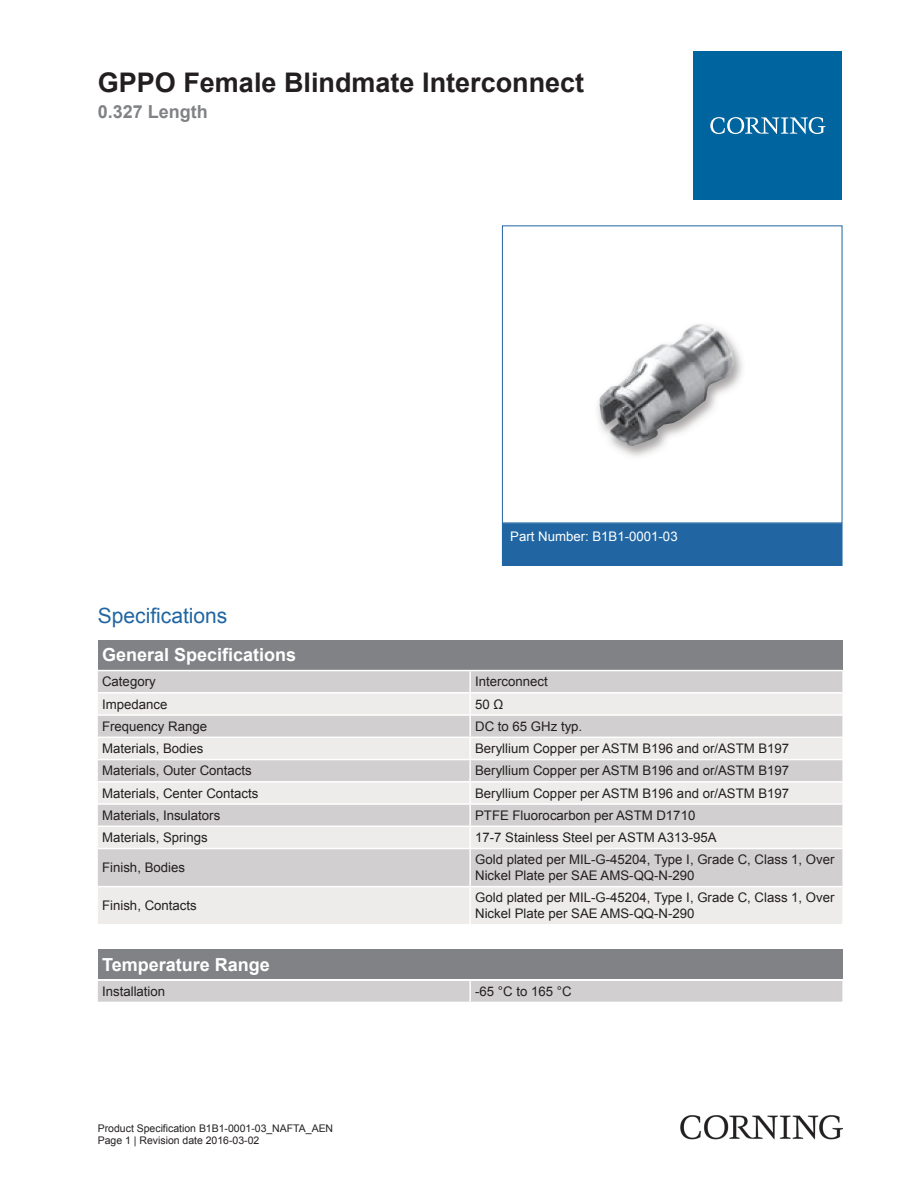
<style>
.page{position:relative;width:919px;height:1187px;background:#fff}
.page>*{position:absolute;margin:0;border:0;box-sizing:border-box;transform-origin:0 0}
.t1{font:700 27px "Arial";color:#231f20}
.t2{font:21px "Arial";color:#2166a2}
.t3{font:700 18px "Arial";color:#fff}
.t4{font:700 18px "Arial";color:#808285}
.t5{font:13.2px/15.9px "Arial";color:#231f20}
.t6{font:13.2px "Arial";color:#fff}
.t7{font:10.5px/12.6px "Arial";color:#231f20}
</style>
<div class="page">
<img style="left:598px;top:324px;width:144px;height:133px">
<div style="left:502px;top:523px;width:340px;height:42px;background:#2166a2"></div>
<div style="left:502px;top:523px;width:340px;height:43px;border:1px solid #2166a2"></div>
<div style="left:98px;top:640px;width:744px;height:29px;background:#808285"></div>
<div style="left:98px;top:671px;width:744px;height:21px;background:#d1cfcf"></div>
<svg style="left:98px;top:694px;width:744px;height:229px;fill:#edeceb"></svg>
<hr style="left:469px;top:671px;width:2px;height:21px;background:#fff">
<hr style="left:469px;top:693px;width:2px;height:21px;background:#fff">
<hr style="left:469px;top:715px;width:2px;height:21px;background:#fff">
<hr style="left:469px;top:738px;width:2px;height:20px;background:#fff">
<hr style="left:469px;top:760px;width:2px;height:21px;background:#fff">
<hr style="left:469px;top:782px;width:2px;height:21px;background:#fff">
<hr style="left:469px;top:804px;width:2px;height:21px;background:#fff">
<hr style="left:469px;top:827px;width:2px;height:20px;background:#fff">
<hr style="left:469px;top:849px;width:2px;height:36px;background:#fff">
<hr style="left:469px;top:887px;width:2px;height:36px;background:#fff">
<hr style="left:98px;top:714px;width:372px;height:1px;background:#fff">
<hr style="left:470px;top:714px;width:372px;height:1px;background:#fff">
<hr style="left:98px;top:736px;width:372px;height:2px;background:#fff">
<hr style="left:470px;top:736px;width:372px;height:2px;background:#fff">
<hr style="left:98px;top:758px;width:372px;height:2px;background:#fff">
<hr style="left:470px;top:758px;width:372px;height:2px;background:#fff">
<hr style="left:98px;top:781px;width:372px;height:1px;background:#fff">
<hr style="left:470px;top:781px;width:372px;height:1px;background:#fff">
<hr style="left:98px;top:803px;width:372px;height:1px;background:#fff">
<hr style="left:470px;top:803px;width:372px;height:1px;background:#fff">
<hr style="left:98px;top:825px;width:372px;height:2px;background:#fff">
<hr style="left:470px;top:825px;width:372px;height:2px;background:#fff">
<hr style="left:98px;top:847px;width:372px;height:2px;background:#fff">
<hr style="left:470px;top:847px;width:372px;height:2px;background:#fff">
<hr style="left:98px;top:885px;width:372px;height:2px;background:#fff">
<hr style="left:470px;top:885px;width:372px;height:2px;background:#fff">
<div style="left:98px;top:949px;width:744px;height:30px;background:#808285"></div>
<div style="left:98px;top:981px;width:744px;height:20px;background:#d1cfcf"></div>
<hr style="left:469px;top:980px;width:2px;height:21px;background:#fff">
<div style="left:693px;top:51px;width:149px;height:149px;background:#00649e"></div>
<svg style="left:710px;top:117px;width:115px;height:17px"></svg>
<img style="left:680px;top:1115px;width:162px;height:24px">
<h1 class="t1" style="left:98px;top:64px;width:488px">GPPO Female Blindmate Interconnect</h1>
<h3 class="t4" style="left:98px;top:100px;width:112px">0.327 Length</h3>
<p class="t6" style="left:510px;top:527px;width:169px">Part Number: B1B1-0001-03</p>
<h2 class="t2" style="left:98px;top:602px;width:131px">Specifications</h2>
<h3 class="t3" style="left:102px;top:643px;width:196px">General Specifications</h3>
<p class="t5" style="left:102px;top:674px;width:55px">Category</p>
<p class="t5" style="left:475px;top:674px;width:74px">Interconnect</p>
<p class="t5" style="left:102px;top:696px;width:67px">Impedance</p>
<p class="t5" style="left:475px;top:696px;width:30px">50 Ω</p>
<p class="t5" style="left:102px;top:718px;width:106px">Frequency Range</p>
<p class="t5" style="left:475px;top:718px;width:109px">DC to 65 GHz typ.</p>
<p class="t5" style="left:102px;top:740px;width:103px">Materials, Bodies</p>
<p class="t5" style="left:475px;top:740px;width:315px">Beryllium Copper per ASTM B196 and or/ASTM B197</p>
<p class="t5" style="left:102px;top:762px;width:151px">Materials, Outer Contacts</p>
<p class="t5" style="left:475px;top:762px;width:315px">Beryllium Copper per ASTM B196 and or/ASTM B197</p>
<p class="t5" style="left:102px;top:785px;width:158px">Materials, Center Contacts</p>
<p class="t5" style="left:475px;top:785px;width:315px">Beryllium Copper per ASTM B196 and or/ASTM B197</p>
<p class="t5" style="left:102px;top:807px;width:120px">Materials, Insulators</p>
<p class="t5" style="left:475px;top:807px;width:222px">PTFE Fluorocarbon per ASTM D1710</p>
<p class="t5" style="left:102px;top:829px;width:107px">Materials, Springs</p>
<p class="t5" style="left:475px;top:829px;width:243px">17-7 Stainless Steel per ASTM A313-95A</p>
<p class="t5" style="left:102px;top:859px;width:84px">Finish, Bodies</p>
<p class="t5" style="left:475px;top:851px;width:361px">Gold plated per MIL-G-45204, Type I, Grade C, Class 1, Over<br>Nickel Plate per SAE AMS-QQ-N-290</p>
<p class="t5" style="left:102px;top:897px;width:96px">Finish, Contacts</p>
<p class="t5" style="left:475px;top:889px;width:361px">Gold plated per MIL-G-45204, Type I, Grade C, Class 1, Over<br>Nickel Plate per SAE AMS-QQ-N-290</p>
<h3 class="t3" style="left:102px;top:952px;width:169px">Temperature Range</h3>
<p class="t5" style="left:102px;top:983px;width:65px">Installation</p>
<p class="t5" style="left:475px;top:983px;width:98px">-65 °C to 165 °C</p>
<p class="t7" style="left:98px;top:1121px;width:237px">Product Specification B1B1-0001-03_NAFTA_AEN<br>Page 1 | Revision date 2016-03-02</p>
</div>
